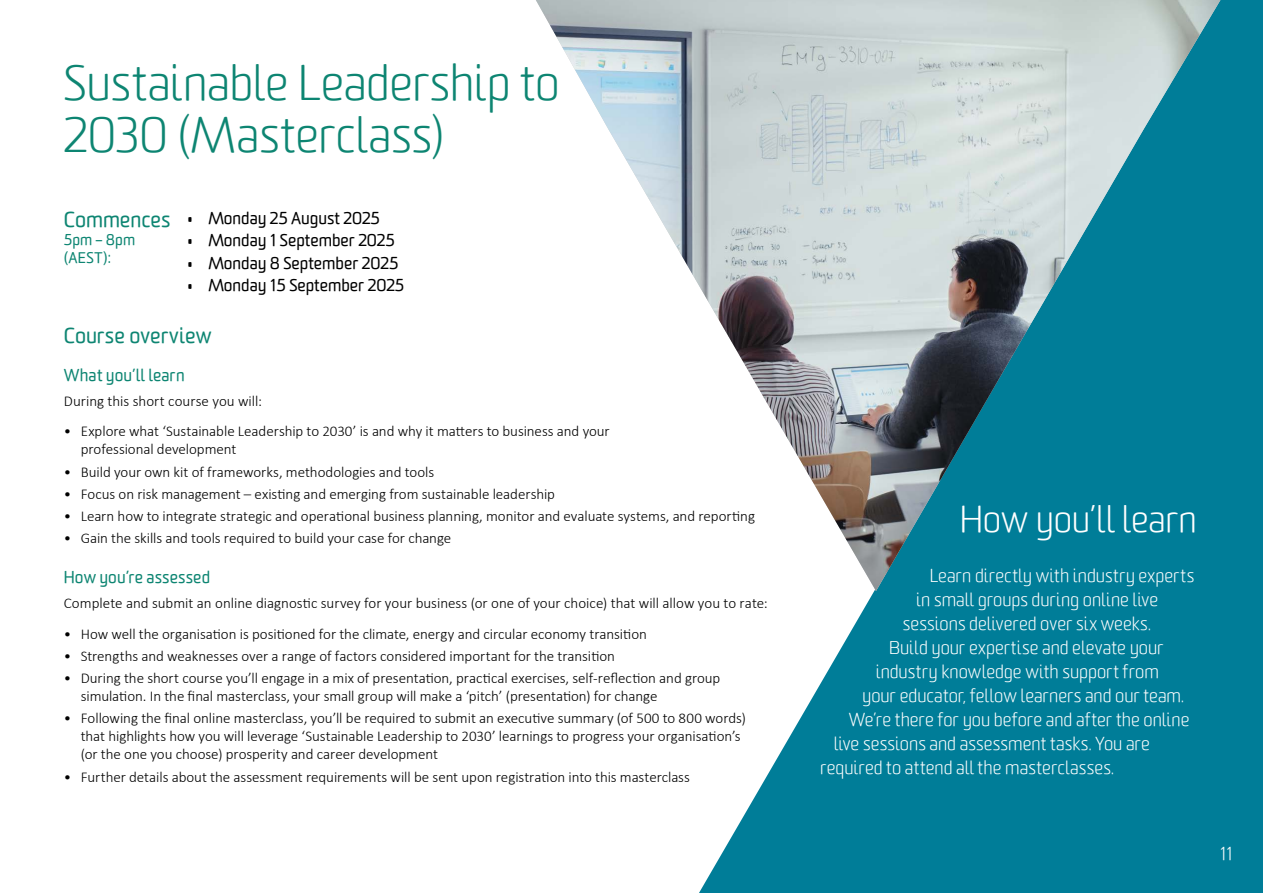
<style>
.page{position:relative;width:1263px;height:893px;background:#fff}
.page>*{position:absolute;margin:0;border:0;box-sizing:border-box;transform-origin:0 0}
.t1{font:300 48px/52.5px "Worldly";letter-spacing:-.005em;color:#0d8572}
.t2{font:300 36px "Worldly";letter-spacing:-.005em;color:#fff}
.t3{font:21px "Worldly";color:#0d8572}
.t4{font:300 18px "Worldly";letter-spacing:.005em;color:#fff}
.t5{font:16.5px "Worldly";color:#000}
.t6{font:16.5px "Worldly";letter-spacing:.01em;color:#0d8572}
.t7{font:300 15px/18px "Calibri";letter-spacing:-.005em;color:#000}
.t8{font:15px/18px "Worldly";letter-spacing:.005em;color:#0d8572}
</style>
<div class="page">
<svg style="left:699px;top:0;width:564px;height:893px;background:#238fa6"></svg>
<img style="left:536px;top:0;width:684px;height:591px">
<h1 class="t1" style="left:64px;top:58px;width:498px">Sustainable Leadership to<br>2030 (Masterclass)</h1>
<h3 class="t3" style="left:64px;top:207px;width:108px">Commences</h3>
<p class="t8" style="left:64px;top:231px;width:73px">5pm – 8pm (AEST):</p>
<p class="t5" style="left:187px;top:208px;width:194px">• Monday 25 August 2025</p>
<p class="t5" style="left:187px;top:230px;width:209px">• Monday 1 September 2025</p>
<p class="t5" style="left:187px;top:253px;width:213px">• Monday 8 September 2025</p>
<p class="t5" style="left:187px;top:275px;width:219px">• Monday 15 September 2025</p>
<h3 class="t3" style="left:64px;top:323px;width:149px">Course overview</h3>
<p class="t6" style="left:64px;top:365px;width:122px">What you’ll learn</p>
<p class="t7" style="left:64px;top:391px;width:200px">During this short course you will:</p>
<p class="t7" style="left:81px;top:422px;width:530px;text-indent:-17px">• Explore what ‘Sustainable Leadership to 2030’ is and why it matters to business and your professional development</p>
<p class="t7" style="left:64px;top:462px;width:372px">• Build your own kit of frameworks, methodologies and tools</p>
<p class="t7" style="left:64px;top:485px;width:493px">• Focus on risk management – existing and emerging from sustainable leadership</p>
<p class="t7" style="left:64px;top:507px;width:693px">• Learn how to integrate strategic and operational business planning, monitor and evaluate systems, and reporting</p>
<p class="t7" style="left:64px;top:529px;width:389px">• Gain the skills and tools required to build your case for change</p>
<p class="t6" style="left:64px;top:568px;width:148px">How you’re assessed</p>
<p class="t7" style="left:64px;top:594px;width:706px">Complete and submit an online diagnostic survey for your business (or one of your choice) that will allow you to rate:</p>
<p class="t7" style="left:64px;top:624px;width:585px">• How well the organisation is positioned for the climate, energy and circular economy transition</p>
<p class="t7" style="left:64px;top:647px;width:553px">• Strengths and weaknesses over a range of factors considered important for the transition</p>
<p class="t7" style="left:81px;top:669px;width:641px;text-indent:-17px">• During the short course you’ll engage in a mix of presentation, practical exercises, self-reflection and group simulation. In the final masterclass, your small group will make a ‘pitch’ (presentation) for change</p>
<p class="t7" style="left:81px;top:709px;width:666px;text-indent:-17px">• Following the final online masterclass, you’ll be required to submit an executive summary (of 500 to 800 words) that highlights how you will leverage ‘Sustainable Leadership to 2030’ learnings to progress your organisation’s (or the one you choose) prosperity and career development</p>
<p class="t7" style="left:64px;top:767px;width:628px">• Further details about the assessment requirements will be sent upon registration into this masterclass</p>
<h2 class="t2" style="left:960px;top:498px;width:239px">How you’ll learn</h2>
<p class="t4" style="left:930px;top:565px;width:266px">Learn directly with industry experts</p>
<p class="t4" style="left:916px;top:589px;width:244px">in small groups during online live</p>
<p class="t4" style="left:903px;top:613px;width:250px">sessions delivered over six weeks.</p>
<p class="t4" style="left:889px;top:637px;width:276px">Build your expertise and elevate your</p>
<p class="t4" style="left:876px;top:661px;width:285px">industry knowledge with support from</p>
<p class="t4" style="left:862px;top:685px;width:323px">your educator, fellow learners and our team.</p>
<p class="t4" style="left:849px;top:709px;width:342px">We’re there for you before and after the online</p>
<p class="t4" style="left:834px;top:733px;width:318px">live sessions and assessment tasks. You are</p>
<p class="t4" style="left:820px;top:757px;width:295px">required to attend all the masterclasses.</p>
<p class="t4" style="left:1219px;top:843px;width:15px">11</p>
</div>
